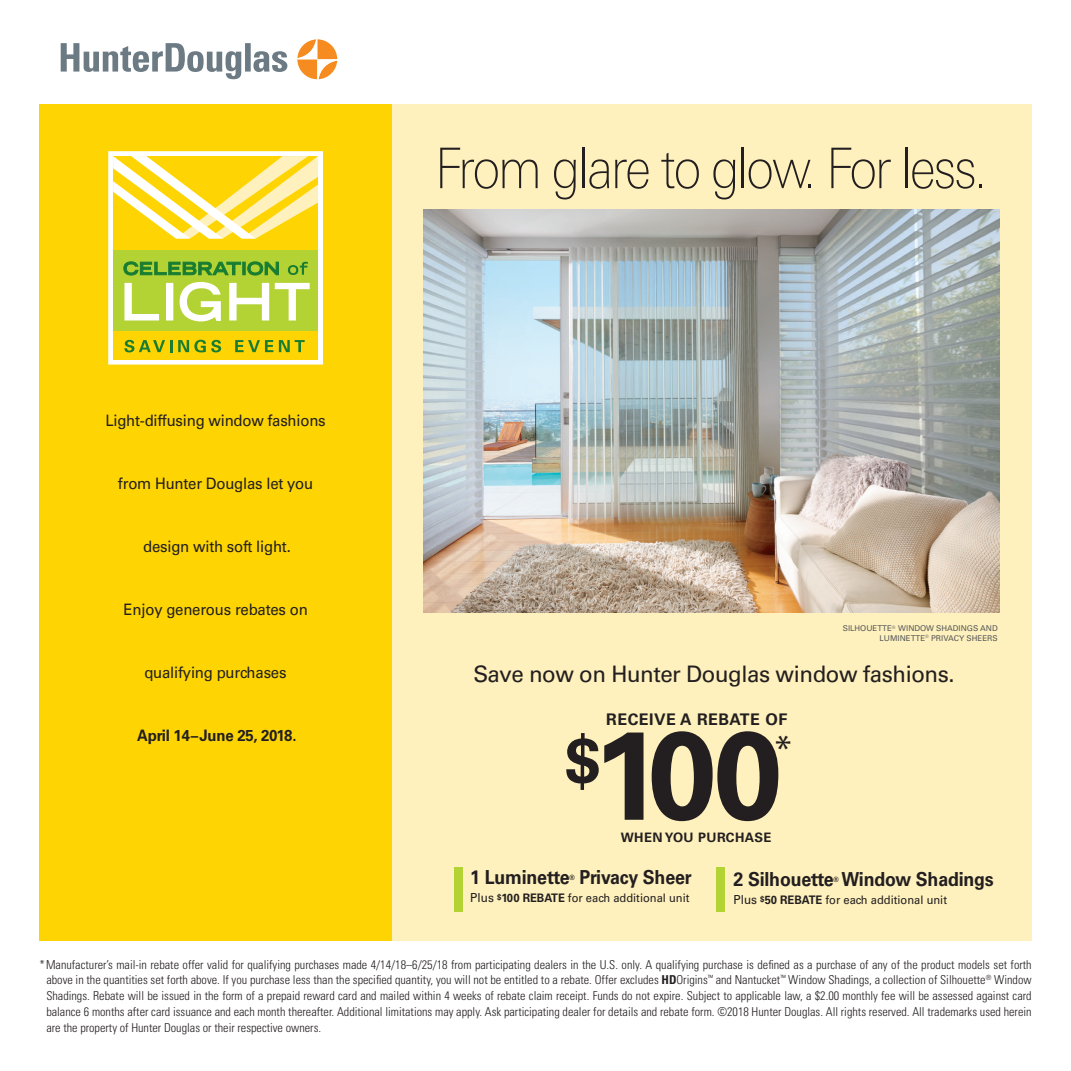
<style>
.page{position:relative;width:1071px;height:1071px;background:#fff}
.page>*{position:absolute;margin:0;border:0;box-sizing:border-box;transform-origin:0 0}
.t1{font:700 124.95px "Univers LT Std";color:#231f20}
.t2{font:100 56px "Univers Next Pro";letter-spacing:-.04em;color:#231f20;scale:.9 1}
.t3{font:35.18px "Univers LT Std";color:#231f20}
.t4{font:22.75px "Univers LT Std";letter-spacing:-.02em;color:#231f20}
.t5{font:700 19.43px "Univers LT Std";letter-spacing:-.01em;color:#231f20;scale:.92 1}
.t6{font:700 16.1px "Univers LT Std";letter-spacing:.03em;color:#231f20}
.t7{font:15.75px "Univers LT Std";letter-spacing:-.015em;color:#231f20;scale:.95 1}
.t8{font:700 15.75px "Univers LT Std";letter-spacing:-.015em;color:#231f20;scale:.95 1}
.t9{font:700 12.95px "Univers LT Std";letter-spacing:.03em;color:#231f20}
.t10{font:300 condensed 12.25px/15.8px "Univers LT Std";color:#231f20;text-align:justify}
.t11{font:11.72px "Univers LT Std";color:#231f20;scale:.95 1}
.t12{font:8.05px/9.6px "Univers LT Std";color:#57585a;text-align:right}
.t13{font:700 7.17px "Univers LT Std";color:#231f20;scale:.92 1}
.s1{font-size:12.42px}
.s2{font-weight:700}
</style>
<div class="page">
<svg style="left:297px;top:39px;width:40px;height:40px"></svg>
<svg style="left:61px;top:43px;width:226px;height:36px"></svg>
<div style="left:391px;top:105px;width:641px;height:836px;background:#fef1bd"></div>
<div style="left:39px;top:105px;width:353px;height:836px;background:#fed503"></div>
<svg style="left:108px;top:151px;width:215px;height:214px;background:#fefdf4"></svg>
<div style="left:113px;top:156px;width:205px;height:204px;background:#fed503"></div>
<div style="left:113px;top:251px;width:205px;height:80px;background:#b3d234"></div>
<svg style="left:124px;top:282px;width:186px;height:39px"></svg>
<svg style="left:113px;top:156px;width:205px;height:83px"></svg>
<svg style="left:288px;top:262px;width:20px;height:13px"></svg>
<svg style="left:123px;top:261px;width:156px;height:14px"></svg>
<svg style="left:124px;top:340px;width:48px;height:12px"></svg>
<svg style="left:178px;top:340px;width:43px;height:12px"></svg>
<svg style="left:235px;top:340px;width:38px;height:12px"></svg>
<svg style="left:279px;top:340px;width:26px;height:12px"></svg>
<img style="left:423px;top:209px;width:577px;height:403px">
<div style="left:454px;top:868px;width:8px;height:44px;background:#b3d234"></div>
<div style="left:716px;top:868px;width:9px;height:44px;background:#b3d234"></div>
<p class="t7" style="left:105px;top:411px;width:234px">Light-diffusing window fashions</p>
<p class="t7" style="left:118px;top:474px;width:207px">from Hunter Douglas let you</p>
<p class="t7" style="left:143px;top:537px;width:157px">design with soft light.</p>
<p class="t7" style="left:124px;top:600px;width:195px">Enjoy generous rebates on</p>
<p class="t7" style="left:144px;top:663px;width:151px">qualifying purchases</p>
<p class="t8" style="left:137px;top:726px;width:169px">April 14–June 25, 2018.</p>
<h2 class="t2" style="left:435px;top:137px;width:615px">From glare to glow. For less.</h2>
<p class="t12" style="left:843px;top:624px;width:157px">SILHOUETTE<sup>®</sup> WINDOW SHADINGS AND<br>LUMINETTE<sup>®</sup> PRIVACY SHEERS</p>
<h3 class="t4" style="left:473px;top:660px;width:483px">Save now on Hunter Douglas window fashions.</h3>
<h3 class="t6" style="left:606px;top:710px;width:182px">RECEIVE A REBATE OF</h3>
<h1 class="t1" style="left:565px;top:703px;width:219px"><sup>$</sup>100</h1>
<h3 class="t3" style="left:773px;top:728px;width:21px">*</h3>
<p class="t9" style="left:621px;top:830px;width:152px">WHEN YOU PURCHASE</p>
<h3 class="t5" style="left:470px;top:866px;width:109px">1 Luminette</h3>
<p class="t13" style="left:569px;top:873px;width:7px">®</p>
<h3 class="t5" style="left:580px;top:866px;width:123px">Privacy Sheer</h3>
<p class="t11" style="left:470px;top:891px;width:232px"><span class="s1">Plus</span> <sup>$</sup><span class="s2">100 REBATE</span> for each additional unit</p>
<h3 class="t5" style="left:734px;top:868px;width:284px">2 Silhouette Window Shadings</h3>
<p class="t13" style="left:834px;top:875px;width:7px">®</p>
<p class="t11" style="left:734px;top:893px;width:226px"><span class="s1">Plus</span> <sup>$</sup><span class="s2">50 REBATE</span> for each additional unit</p>
<p class="t10" style="left:46px;top:956px;width:987px;text-indent:-7px">*Manufacturer’s mail-in rebate offer valid for qualifying purchases made 4/14/18–6/25/18 from participating dealers in the U.S. only. A qualifying purchase is defined as a purchase of any of the product models set forth above in the quantities set forth above. If you purchase less than the specified quantity, you will not be entitled to a rebate. Offer excludes <span class="s2">HD</span>Origins<sup>™</sup> and Nantucket<sup>™</sup> Window Shadings, a collection of Silhouette<sup>®</sup> Window Shadings. Rebate will be issued in the form of a prepaid reward card and mailed within 4 weeks of rebate claim receipt. Funds do not expire. Subject to applicable law, a $2.00 monthly fee will be assessed against card balance 6 months after card issuance and each month thereafter. Additional limitations may apply. Ask participating dealer for details and rebate form. ©2018 Hunter Douglas. All rights reserved. All trademarks used herein are the property of Hunter Douglas or their respective owners.</p>
</div>
